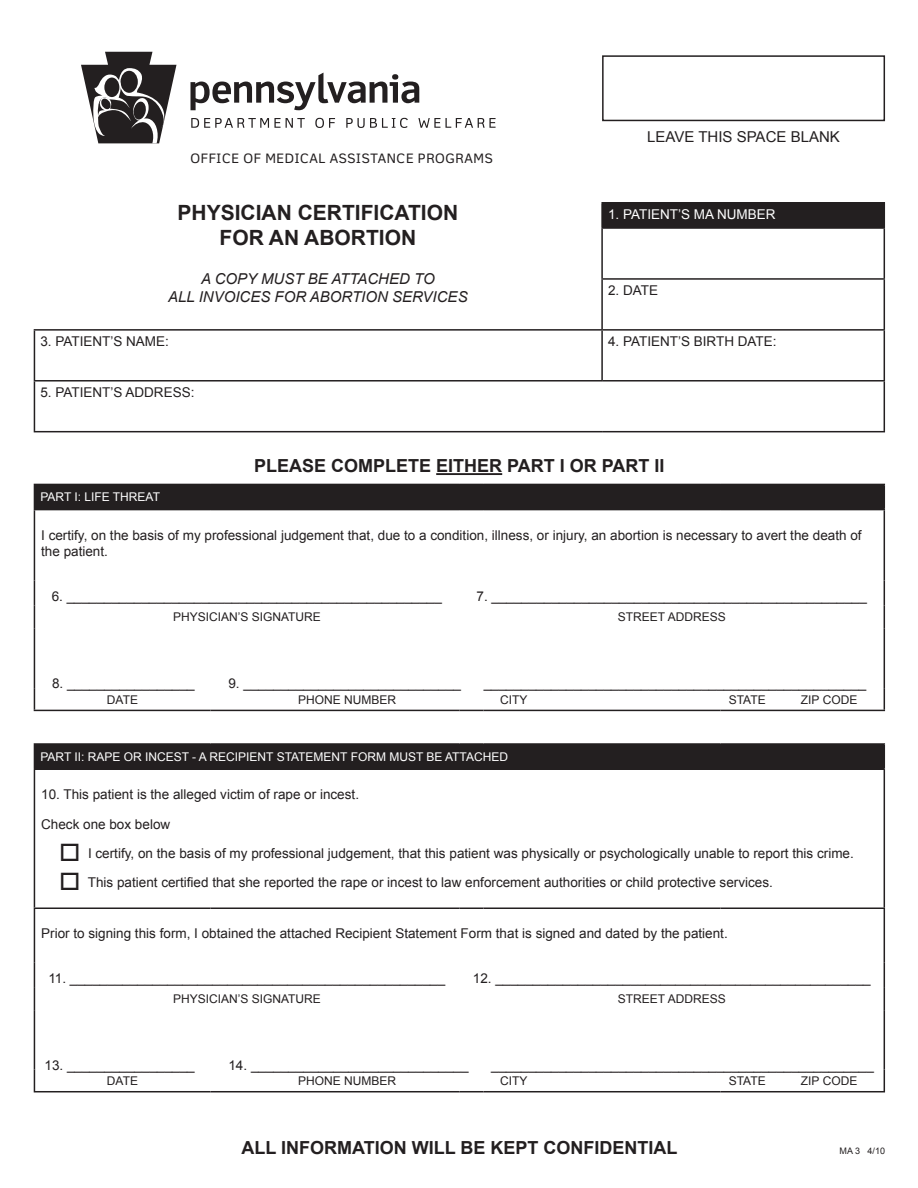
<style>
.page{position:relative;width:918px;height:1188px;background:#fff}
.page>*{position:absolute;margin:0;border:0;box-sizing:border-box;transform-origin:0 0}
.t1{font:700 21px/25.2px "Arial";color:#231f20;text-align:center}
.t2{font:700 18px "Arial";color:#231f20}
.t3{font:italic 15px/18px "Arial";color:#231f20;text-align:center}
.t4{font:15px "Arial";color:#231f20}
.t5{font:13.5px/16.2px "Arial";color:#231f20}
.t6{font:13.5px "Arial";color:#fff}
.t7{font:12.9px "Felbridge";letter-spacing:.05em;color:#231f20}
.t8{font:12px "Arial";color:#231f20}
.t9{font:12px "Arial";color:#fff}
.t10{font:9px "Arial";color:#231f20}
</style>
<div class="page">
<div style="left:602px;top:55px;width:283px;height:66px;border:2px solid #231f20"></div>
<div style="left:602px;top:203px;width:282px;height:25px;background:#231f20"></div>
<hr style="left:34px;top:382px;width:1px;height:49px;background:#231f20">
<hr style="left:884px;top:382px;width:1px;height:49px;background:#231f20">
<hr style="left:34px;top:431px;width:568px;height:1px;background:#231f20">
<hr style="left:602px;top:431px;width:283px;height:1px;background:#231f20">
<hr style="left:34px;top:329px;width:568px;height:2px;background:#231f20">
<hr style="left:34px;top:331px;width:1px;height:49px;background:#231f20">
<hr style="left:601px;top:331px;width:2px;height:49px;background:#231f20">
<hr style="left:884px;top:331px;width:1px;height:49px;background:#231f20">
<hr style="left:34px;top:380px;width:568px;height:2px;background:#231f20">
<hr style="left:602px;top:380px;width:283px;height:2px;background:#231f20">
<hr style="left:601px;top:202px;width:284px;height:2px;background:#231f20">
<hr style="left:601px;top:204px;width:2px;height:23px;background:#231f20">
<svg style="left:884px;top:204px;width:1px;height:23px"></svg>
<hr style="left:601px;top:227px;width:284px;height:2px;background:#231f20">
<hr style="left:601px;top:229px;width:2px;height:49px;background:#231f20">
<hr style="left:884px;top:229px;width:1px;height:49px;background:#231f20">
<hr style="left:601px;top:278px;width:284px;height:2px;background:#231f20">
<hr style="left:601px;top:280px;width:2px;height:49px;background:#231f20">
<hr style="left:884px;top:280px;width:1px;height:49px;background:#231f20">
<hr style="left:602px;top:329px;width:283px;height:2px;background:#231f20">
<hr style="left:436px;top:473px;width:66px;height:2px;background:#231f20">
<div style="left:34px;top:484px;width:850px;height:26px;background:#231f20"></div>
<hr style="left:774px;top:484px;width:111px;height:1px;background:#231f20">
<svg style="left:884px;top:485px;width:1px;height:24px"></svg>
<hr style="left:34px;top:510px;width:1px;height:70px;background:#231f20">
<hr style="left:774px;top:509px;width:111px;height:1px;background:#231f20">
<hr style="left:884px;top:510px;width:1px;height:70px;background:#231f20">
<svg style="left:34px;top:580px;width:1px;height:48px"></svg>
<svg style="left:884px;top:580px;width:1px;height:48px"></svg>
<hr style="left:34px;top:628px;width:1px;height:60px;background:#231f20">
<hr style="left:884px;top:628px;width:1px;height:60px;background:#231f20">
<svg style="left:34px;top:688px;width:1px;height:22px"></svg>
<svg style="left:884px;top:688px;width:1px;height:22px"></svg>
<hr style="left:34px;top:710px;width:177px;height:1px;background:#231f20">
<hr style="left:211px;top:710px;width:248px;height:1px;background:#231f20">
<svg style="left:459px;top:710px;width:25px;height:1px"></svg>
<hr style="left:484px;top:710px;width:237px;height:1px;background:#231f20">
<hr style="left:721px;top:710px;width:53px;height:1px;background:#231f20">
<hr style="left:774px;top:710px;width:111px;height:1px;background:#231f20">
<div style="left:34px;top:744px;width:850px;height:25px;background:#231f20"></div>
<hr style="left:34px;top:743px;width:177px;height:2px;background:#231f20">
<hr style="left:211px;top:743px;width:248px;height:2px;background:#231f20">
<hr style="left:459px;top:743px;width:25px;height:2px;background:#231f20">
<hr style="left:484px;top:743px;width:237px;height:2px;background:#231f20">
<hr style="left:721px;top:743px;width:53px;height:2px;background:#231f20">
<hr style="left:774px;top:743px;width:111px;height:2px;background:#231f20">
<svg style="left:884px;top:745px;width:1px;height:23px"></svg>
<hr style="left:34px;top:768px;width:177px;height:2px;background:#231f20">
<hr style="left:34px;top:770px;width:1px;height:138px;background:#231f20">
<hr style="left:211px;top:768px;width:248px;height:2px;background:#231f20">
<hr style="left:459px;top:768px;width:25px;height:2px;background:#231f20">
<hr style="left:484px;top:768px;width:237px;height:2px;background:#231f20">
<hr style="left:721px;top:768px;width:53px;height:2px;background:#231f20">
<hr style="left:774px;top:768px;width:111px;height:2px;background:#231f20">
<hr style="left:884px;top:770px;width:1px;height:138px;background:#231f20">
<hr style="left:34px;top:908px;width:177px;height:1px;background:#231f20">
<hr style="left:34px;top:909px;width:1px;height:53px;background:#231f20">
<hr style="left:211px;top:908px;width:248px;height:1px;background:#231f20">
<svg style="left:459px;top:908px;width:25px;height:1px"></svg>
<hr style="left:484px;top:908px;width:237px;height:1px;background:#231f20">
<hr style="left:721px;top:908px;width:53px;height:1px;background:#231f20">
<hr style="left:774px;top:908px;width:111px;height:1px;background:#231f20">
<hr style="left:884px;top:909px;width:1px;height:53px;background:#231f20">
<svg style="left:34px;top:962px;width:1px;height:49px"></svg>
<svg style="left:884px;top:962px;width:1px;height:49px"></svg>
<hr style="left:34px;top:1011px;width:1px;height:59px;background:#231f20">
<hr style="left:884px;top:1011px;width:1px;height:59px;background:#231f20">
<svg style="left:34px;top:1070px;width:1px;height:21px"></svg>
<svg style="left:884px;top:1070px;width:1px;height:21px"></svg>
<hr style="left:34px;top:1091px;width:177px;height:1px;background:#231f20">
<hr style="left:211px;top:1091px;width:248px;height:1px;background:#231f20">
<svg style="left:459px;top:1091px;width:25px;height:1px"></svg>
<hr style="left:484px;top:1091px;width:237px;height:1px;background:#231f20">
<hr style="left:721px;top:1091px;width:53px;height:1px;background:#231f20">
<hr style="left:774px;top:1091px;width:111px;height:1px;background:#231f20">
<svg style="left:191px;top:73px;width:228px;height:37px"></svg>
<svg style="left:191px;top:118px;width:114px;height:10px"></svg>
<svg style="left:315px;top:118px;width:20px;height:10px"></svg>
<svg style="left:346px;top:118px;width:62px;height:10px"></svg>
<svg style="left:418px;top:118px;width:78px;height:10px"></svg>
<svg style="left:81px;top:52px;width:96px;height:91px"></svg>
<p class="t7" style="left:191px;top:151px;width:304px">OFFICE OF MEDICAL ASSISTANCE PROGRAMS</p>
<h1 class="t1" style="left:178px;top:200px;width:282px">PHYSICIAN CERTIFICATION<br>FOR AN ABORTION</h1>
<p class="t3" style="left:168px;top:270px;width:301px">A COPY MUST BE ATTACHED TO<br>ALL INVOICES FOR ABORTION SERVICES</p>
<p class="t4" style="left:647px;top:127px;width:194px">leave this space blank</p>
<p class="t6" style="left:608px;top:205px;width:169px">1. patient’s ma number</p>
<p class="t5" style="left:608px;top:282px;width:34px">2. DATE</p>
<p class="t5" style="left:40px;top:333px;width:24px">3. PATIENT</p>
<p class="t5" style="left:110px;top:333px;width:27px">’S NAME</p>
<p class="t5" style="left:165px;top:333px;width:5px">:</p>
<p class="t5" style="left:608px;top:333px;width:24px">4. PATIENT</p>
<p class="t5" style="left:678px;top:333px;width:25px">’S BIRTH</p>
<p class="t5" style="left:738px;top:333px;width:19px">DATE</p>
<p class="t5" style="left:773px;top:333px;width:5px">:</p>
<p class="t5" style="left:40px;top:384px;width:156px">5. patient’s address:</p>
<h2 class="t2" style="left:254px;top:454px;width:406px">PLEASE COMPLETE EITHER PART I OR PART II</h2>
<p class="t9" style="left:40px;top:489px;width:121px">part I : life threat</p>
<p class="t5" style="left:41px;top:527px;width:822px">I certify, on the basis of my professional judgement that, due to a condition, illness, or injury, an abortion is necessary to avert the death of the patient.</p>
<p class="t5" style="left:52px;top:588px;width:392px">6. __________________________________________________</p>
<p class="t5" style="left:477px;top:588px;width:392px">7. __________________________________________________</p>
<p class="t8" style="left:173px;top:609px;width:149px">physician’s signature</p>
<p class="t8" style="left:618px;top:609px;width:109px">street add ress</p>
<p class="t5" style="left:52px;top:675px;width:144px">8. _________________</p>
<p class="t5" style="left:228px;top:675px;width:234px">9. _____________________________</p>
<p class="t5" style="left:484px;top:675px;width:384px">___________________________________________________</p>
<p class="t8" style="left:107px;top:692px;width:33px">date</p>
<p class="t8" style="left:298px;top:692px;width:100px">phone number</p>
<p class="t8" style="left:500px;top:692px;width:29px">city</p>
<p class="t8" style="left:729px;top:692px;width:38px">state</p>
<p class="t8" style="left:801px;top:692px;width:58px">zip code</p>
<p class="t9" style="left:40px;top:749px;width:467px">part II : rape or incest - a recipient statement form must be attached</p>
<p class="t5" style="left:41px;top:787px;width:319px">10. This patient is the alleged victim of rape or incest.</p>
<p class="t5" style="left:41px;top:816px;width:131px">Check one box below</p>
<p class="t5" style="left:59px;top:845px;width:796px">□ I certify, on the basis of my professional judgement, that this patient was physically or psychologically unable to report this crime.</p>
<p class="t5" style="left:59px;top:874px;width:715px">□ This patient certified that she reported the rape or incest to law enforcement authorities or child protective services.</p>
<p class="t5" style="left:41px;top:926px;width:688px">Prior to signing this form, I obtained the attached Recipient Statement Form that is signed and dated by the patient.</p>
<p class="t5" style="left:48px;top:970px;width:398px">11. __________________________________________________</p>
<p class="t5" style="left:473px;top:970px;width:399px">12. __________________________________________________</p>
<p class="t8" style="left:173px;top:991px;width:149px">physician’s signature</p>
<p class="t8" style="left:618px;top:991px;width:109px">street add ress</p>
<p class="t5" style="left:45px;top:1057px;width:152px">13. _________________</p>
<p class="t5" style="left:228px;top:1057px;width:242px">14. _____________________________</p>
<p class="t5" style="left:491px;top:1057px;width:384px">___________________________________________________</p>
<p class="t8" style="left:107px;top:1073px;width:33px">date</p>
<p class="t8" style="left:298px;top:1073px;width:100px">phone number</p>
<p class="t8" style="left:500px;top:1073px;width:29px">city</p>
<p class="t8" style="left:729px;top:1073px;width:38px">state</p>
<p class="t8" style="left:801px;top:1073px;width:58px">zip code</p>
<h2 class="t2" style="left:242px;top:1136px;width:437px">ALL INFORMATION WILL BE KEPT CONFIDENTIAL</h2>
<p class="t10" style="left:840px;top:1145px;width:47px">MA 3 4/10</p>
</div>
